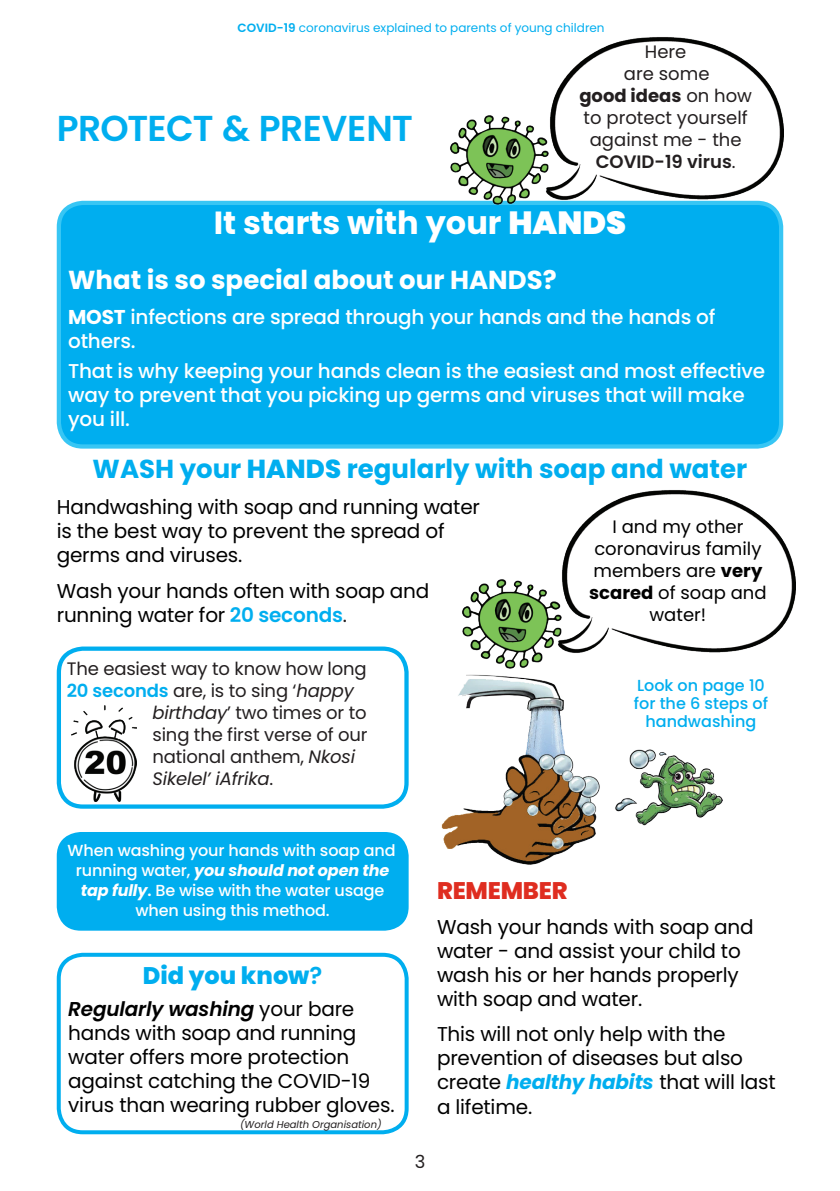
<style>
.page{position:relative;width:840px;height:1191px;background:#fff}
.page>*{position:absolute;margin:0;border:0;box-sizing:border-box;transform-origin:0 0}
.t1{font:600 36px "Poppins";letter-spacing:-.015em;color:#00aeef}
.t2{font:700 32px "Poppins";color:#fff}
.t3{font:700 26px "Poppins";color:#00aeef}
.t4{font:700 26px "Poppins";color:#fff}
.t5{font:800 24px "Poppins";color:#00aeef}
.t6{font:800 24px "Poppins";letter-spacing:-.01em;color:#df2d20}
.t7{font:20px/24px "Poppins";letter-spacing:-.01em;color:#000}
.t8{font:500 20px/24px "Poppins";letter-spacing:-.01em;color:#fff}
.t9{font:18px/22px "Poppins";letter-spacing:-.01em;color:#231f20;text-align:center}
.t10{font:18px/22px "Poppins";color:#000;text-align:center}
.t11{font:italic 18px "Poppins";letter-spacing:-.01em;color:#231f20}
.t12{font:500 16px/20px "Poppins";letter-spacing:-.01em;color:#fff;text-align:center}
.t13{font:500 16px/18px "Poppins";color:#00aeef;text-align:center}
.t14{font:12px "Poppins";color:#00aeef}
.t15{font:italic 10px "Poppins";color:#231f20}
.s1{font-weight:600}
.s2{font-weight:700}
.s3{font-weight:900}
.s4{font-weight:800}
.s5{font-weight:600;color:#00aeef}
.s6{color:#231f20}
.s7{font-style:italic}
.s8{font-style:normal}
.s9{font-weight:700;font-style:italic}
.s10{font-weight:600;font-style:italic}
.s11{font-weight:700;font-style:italic;color:#00aeef}
</style>
<div class="page">
<div style="left:59px;top:203px;width:721px;height:243px;background:#00aeef;border-radius:24px"></div>
<div style="left:57px;top:201px;width:725px;height:247px;border:4px solid #38c6f4;border-radius:24px"></div>
<img style="left:441px;top:674px;width:281px;height:191px">
<div style="left:57px;top:646px;width:351px;height:162px;border:4px solid #00aeef;border-radius:24px"></div>
<div style="left:57px;top:952px;width:351px;height:182px;border:4px solid #00aeef;border-radius:24px"></div>
<img style="left:71px;top:705px;width:65px;height:97px">
<div style="left:57px;top:832px;width:351px;height:98px;background:#00aeef;border-radius:24px"></div>
<img style="left:447px;top:115px;width:93px;height:91px">
<img style="left:540px;top:37px;width:242px;height:170px">
<img style="left:462px;top:579px;width:90px;height:90px">
<img style="left:552px;top:490px;width:243px;height:163px">
<p class="t14" style="left:237px;top:21px;width:368px"><span class="s1">COVID-19</span> coronavirus explained to parents of young children</p>
<p class="t9" style="left:579px;top:41px;width:174px">Here<br>are some<br><span class="s2">good ideas</span> on how to protect yourself against me - the<br><span class="s1">COVID-19 virus</span>.</p>
<h1 class="t1" style="left:57px;top:107px;width:357px">PROTECT &amp; PREVENT</h1>
<h2 class="t2" style="left:214px;top:205px;width:413px">It starts with your <span class="s3">HANDS</span></h2>
<h3 class="t4" style="left:68px;top:264px;width:490px">What is so special about our HANDS?</h3>
<p class="t8" style="left:68px;top:305px;width:648px"><span class="s2">MOST</span> infections are spread through your hands and the hands of others.</p>
<p class="t8" style="left:68px;top:359px;width:698px">That is why keeping your hands clean is the easiest and most effective way to prevent that you picking up germs and viruses that will make you ill.</p>
<h3 class="t3" style="left:93px;top:454px;width:656px">WASH your <span class="s4">HANDS</span> regularly with soap and water</h3>
<p class="t7" style="left:57px;top:495px;width:424px">Handwashing with soap and running water is the best way to prevent the spread of germs and viruses.</p>
<p class="t7" style="left:57px;top:579px;width:374px">Wash your hands often with soap and running water for <span class="s5">20 seconds</span><span class="s6">.</span></p>
<p class="t10" style="left:589px;top:516px;width:179px">I and my other coronavirus family members are <span class="s2">very scared</span> of soap and water!</p>
<p class="t9" style="left:67px;top:658px;width:301px">The easiest way to know how long</p>
<p class="t9" style="left:67px;top:680px;width:288px"><span class="s5">20 seconds</span> are, is to sing ‘<span class="s7">happy</span></p>
<p class="t9" style="left:152px;top:702px;width:215px"><span class="s7">birthday</span>’ two times or to</p>
<p class="t9" style="left:152px;top:724px;width:216px">sing the first verse of our</p>
<p class="t9" style="left:152px;top:746px;width:204px">national anthem, <span class="s7">Nkosi</span></p>
<p class="t11" style="left:152px;top:768px;width:122px">Sikelel’ iAfrika<span class="s8">.</span></p>
<p class="t13" style="left:633px;top:676px;width:136px">Look on page 10 for the 6 steps of handwashing</p>
<p class="t12" style="left:68px;top:840px;width:329px">When washing your hands with soap and running water, <span class="s9">you should not open the tap fully</span><span class="s1">.</span> Be wise with the water usage when using this method.</p>
<p class="t5" style="left:143px;top:961px;width:181px">Did you know<span class="s1">?</span></p>
<p class="t7" style="left:68px;top:997px;width:327px"><span class="s10">Regularly washing</span> your bare hands with soap and running water offers more protection against catching the COVID-19 virus than wearing rubber gloves.</p>
<p class="t15" style="left:240px;top:1118px;width:143px">(World Health Organisation)</p>
<p class="t6" style="left:437px;top:876px;width:132px">REMEMBER</p>
<p class="t7" style="left:437px;top:915px;width:318px">Wash your hands with soap and water - and assist your child to wash his or her hands properly with soap and water.</p>
<p class="t7" style="left:437px;top:1022px;width:340px">This will not only help with the prevention of diseases but also create <span class="s11">healthy habits</span> that will last a lifetime.</p>
<p class="t9" style="left:414px;top:1151px;width:12px">3</p>
</div>
